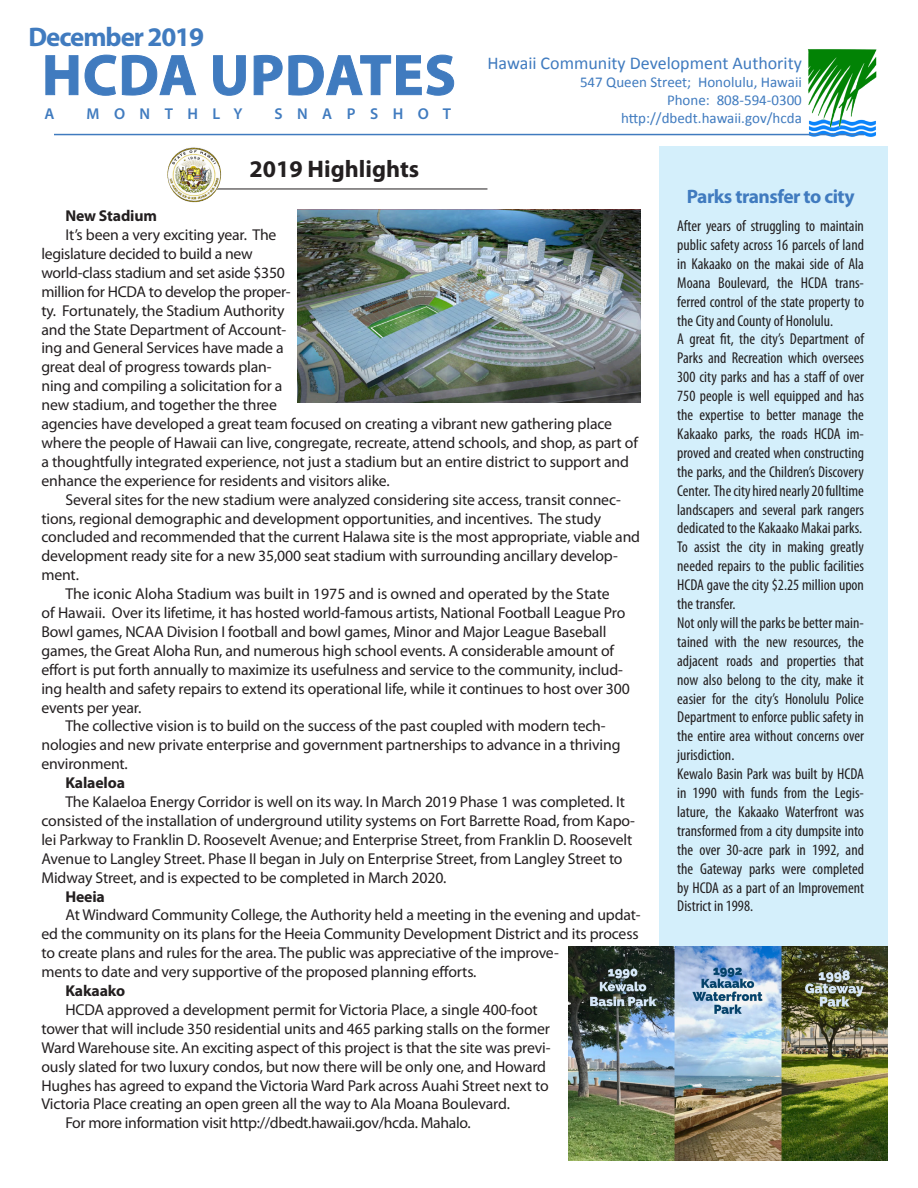
<style>
.page{position:relative;width:918px;height:1188px;background:#fff}
.page>*{position:absolute;margin:0;border:0;box-sizing:border-box;transform-origin:0 0}
.t1{font:700 57.75px "Myriad Pro";letter-spacing:.02em;color:#407bbf}
.t2{font:700 27px "Myriad Pro";letter-spacing:-.04em;color:#407bbf}
.t3{font:700 24px "Myriad Pro";color:#231f20}
.t4{font:700 19.5px "Myriad Pro";letter-spacing:-.025em;color:#407bbf}
.t5{font:18px "Calibri";color:#407bbf}
.t6{font:15.75px/18.9px "Myriad Pro";letter-spacing:-.01em;color:#231f20}
.t7{font:condensed 15.75px/18.9px "Myriad Pro";color:#231f20;text-align:justify}
.t8{font:700 15.75px "Myriad Pro";letter-spacing:-.01em;color:#231f20}
.t9{font:600 15.75px "Myriad Pro";letter-spacing:.92em;color:#407bbf}
.t10{font:15px "Calibri";color:#407bbf}
</style>
<div class="page">
<img style="left:802px;top:49px;width:75px;height:88px">
<hr style="left:54px;top:134px;width:810px;height:1px;background:#407bbf">
<hr style="left:199px;top:189px;width:288px;height:1px;background:#231f20">
<div style="left:659px;top:146px;width:228px;height:1015px;background:#d4effb"></div>
<img style="left:297px;top:209px;width:344px;height:194px">
<img style="left:167px;top:147px;width:54px;height:55px">
<img style="left:568px;top:947px;width:319px;height:214px">
<svg style="left:45px;top:54px;width:152px;height:42px"></svg>
<svg style="left:213px;top:55px;width:33px;height:41px"></svg>
<svg style="left:253px;top:54px;width:201px;height:42px"></svg>
<p class="t2" style="left:29px;top:20px;width:177px">December 2019</p>
<p class="t1" style="left:42px;top:38px;width:415px">HCDA UPDATES</p>
<p class="t9" style="left:45px;top:103px;width:12px">A</p>
<p class="t9" style="left:87px;top:103px;width:158px">MONTHLY</p>
<p class="t9" style="left:274px;top:103px;width:178px">SNAPSHOT</p>
<p class="t3" style="left:249px;top:154px;width:171px">2019 Highlights</p>
<p class="t5" style="left:487px;top:52px;width:316px">Hawaii Community Development Authority</p>
<p class="t10" style="left:580px;top:73px;width:223px">547 Queen Street; Honolulu, Hawaii</p>
<p class="t10" style="left:667px;top:91px;width:136px">Phone: 808-594-0300</p>
<p class="t10" style="left:621px;top:109px;width:182px">http://dbedt.hawaii.gov/hcda</p>
<p class="t8" style="left:65px;top:206px;width:93px">New Stadium</p>
<p class="t6" style="left:41px;top:225px;width:598px;text-indent:24px">It’s been a very exciting year. The<br>legislature decided to build a new<br>world-class stadium and set aside $350<br>million for HCDA to develop the proper-<br>ty. Fortunately, the Stadium Authority<br>and the State Department of Account-<br>ing and General Services have made a<br>great deal of progress towards plan-<br>ning and compiling a solicitation for a<br>new stadium, and together the three<br>agencies have developed a great team focused on creating a vibrant new gathering place where the people of Hawaii can live, congregate, recreate, attend schools, and shop, as part of a thoughtfully integrated experience, not just a stadium but an entire district to support and enhance the experience for residents and visitors alike.</p>
<p class="t6" style="left:41px;top:490px;width:600px;text-indent:24px">Several sites for the new stadium were analyzed considering site access, transit connec&shy;tions, regional demographic and development opportunities, and incentives. The study concluded and recommended that the current Halawa site is the most appropriate, viable and development ready site for a new 35,000 seat stadium with surrounding ancillary develop&shy;ment.</p>
<p class="t6" style="left:41px;top:584px;width:590px;text-indent:24px">The iconic Aloha Stadium was built in 1975 and is owned and operated by the State<br>of Hawaii. Over its lifetime, it has hosted world-famous artists, National Football League Pro Bowl games, NCAA Division I football and bowl games, Minor and Major League Baseball games, the Great Aloha Run, and numerous high school events. A considerable amount of effort is put forth annually to maximize its usefulness and service to the community, includ&shy;ing health and safety repairs to extend its operational life, while it continues to host over 300 events per year.</p>
<p class="t6" style="left:41px;top:716px;width:581px;text-indent:24px">The collective vision is to build on the success of the past coupled with modern tech&shy;nologies and new private enterprise and government partnerships to advance in a thriving environment.</p>
<p class="t8" style="left:65px;top:773px;width:61px">Kalaeloa</p>
<p class="t6" style="left:41px;top:792px;width:595px;text-indent:24px">The Kalaeloa Energy Corridor is well on its way. In March 2019 Phase 1 was completed. It consisted of the installation of underground utility systems on Fort Barrette Road, from Kapo&shy;lei Parkway to Franklin D. Roosevelt Avenue; and Enterprise Street, from Franklin D. Roosevelt Avenue to Langley Street. Phase II began in July on Enterprise Street, from Langley Street to Midway Street, and is expected to be completed in March 2020.</p>
<p class="t8" style="left:65px;top:886px;width:41px">Heeia</p>
<p class="t6" style="left:41px;top:905px;width:601px;text-indent:24px">At Windward Community College, the Authority held a meeting in the evening and updat&shy;ed the community on its plans for the Heeia Community Development District and its process to create plans and rules for the area. The public was appreciative of the improve-<br>ments to date and very supportive of the proposed planning efforts.</p>
<p class="t8" style="left:65px;top:980px;width:61px">Kakaako</p>
<p class="t6" style="left:41px;top:1000px;width:511px;text-indent:24px">HCDA approved a development permit for Victoria Place, a single 400-foot tower that will include 350 residential units and 465 parking stalls on the former Ward Warehouse site. An exciting aspect of this project is that the site was previ&shy;ously slated for two luxury condos, but now there will be only one, and Howard Hughes has agreed to expand the Victoria Ward Park across Auahi Street next to Victoria Place creating an open green all the way to Ala Moana Boulevard.</p>
<p class="t6" style="left:65px;top:1113px;width:407px">For more information visit http://dbedt.hawaii.gov/hcda. Mahalo.</p>
<p class="t4" style="left:687px;top:184px;width:169px">Parks transfer to city</p>
<p class="t7" style="left:677px;top:216px;width:188px">After years of struggling to maintain public safety across 16 parcels of land in Kakaako on the makai side of Ala Moana Boulevard, the HCDA trans&shy;ferred control of the state property to the City and County of Honolulu.</p>
<p class="t7" style="left:677px;top:330px;width:188px">A great fit, the city’s Department of Parks and Recreation which oversees 300 city parks and has a staff of over 750 people is well equipped and has the expertise to better manage the Kakaako parks, the roads HCDA im&shy;proved and created when constructing the parks, and the Children’s Discovery Center. The city hired nearly 20 fulltime landscapers and several park rangers dedicated to the Kakaako Makai parks.</p>
<p class="t7" style="left:677px;top:538px;width:188px">To assist the city in making greatly needed repairs to the public facilities HCDA gave the city $2.25 million upon the transfer.</p>
<p class="t7" style="left:677px;top:613px;width:188px">Not only will the parks be better main&shy;tained with the new resources, the adjacent roads and properties that now also belong to the city, make it easier for the city’s Honolulu Police Department to enforce public safety in the entire area without concerns over jurisdiction.</p>
<p class="t7" style="left:677px;top:764px;width:188px">Kewalo Basin Park was built by HCDA in 1990 with funds from the Legis&shy;lature, the Kakaako Waterfront was transformed from a city dumpsite into the over 30-acre park in 1992, and the Gateway parks were completed by HCDA as a part of an Improvement District in 1998.</p>
</div>
